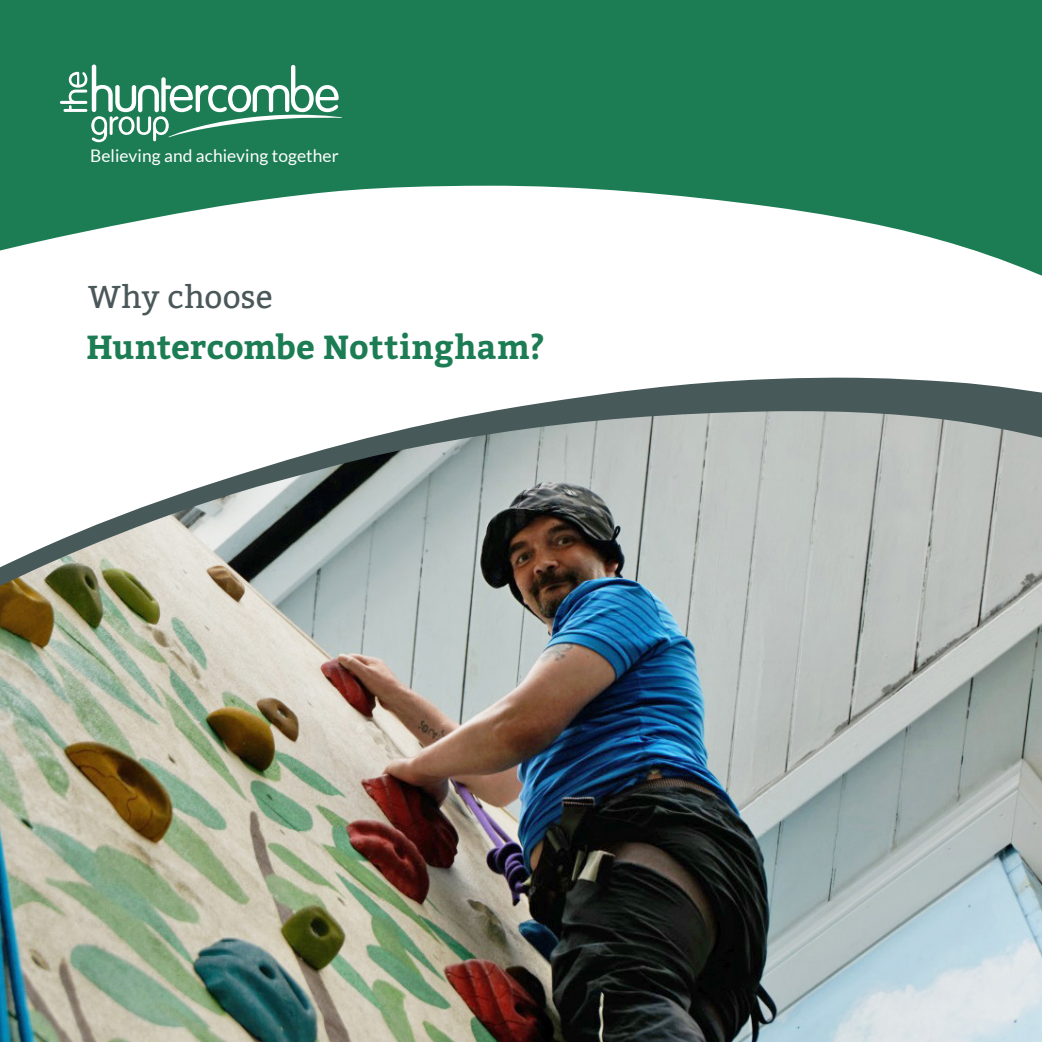
<style>
.page{position:relative;width:1042px;height:1042px;background:#fff}
.page>*{position:absolute;margin:0;border:0;box-sizing:border-box;transform-origin:0 0}
.t1{font:700 33.25px "Bitter";letter-spacing:.005em;color:#1c7d54}
.t2{font:31.5px "Bitter";letter-spacing:.005em;color:#4b5859}
.t3{font:17.32px "Lato";letter-spacing:.005em;color:#fff}
</style>
<div class="page">
<div style="left:0;top:0;width:1042px;height:185px;background:#1c7d54"></div>
<svg style="left:0;top:185px;width:1042px;height:91px"></svg>
<img style="left:0;top:377px;width:1042px;height:665px">
<svg style="left:60px;top:65px;width:282px;height:77px"></svg>
<p class="t3" style="left:90px;top:148px;width:250px">Believing and achieving together</p>
<h2 class="t2" style="left:88px;top:283px;width:186px">Why choose</h2>
<h1 class="t1" style="left:86px;top:333px;width:460px">Huntercombe Nottingham?</h1>
</div>
